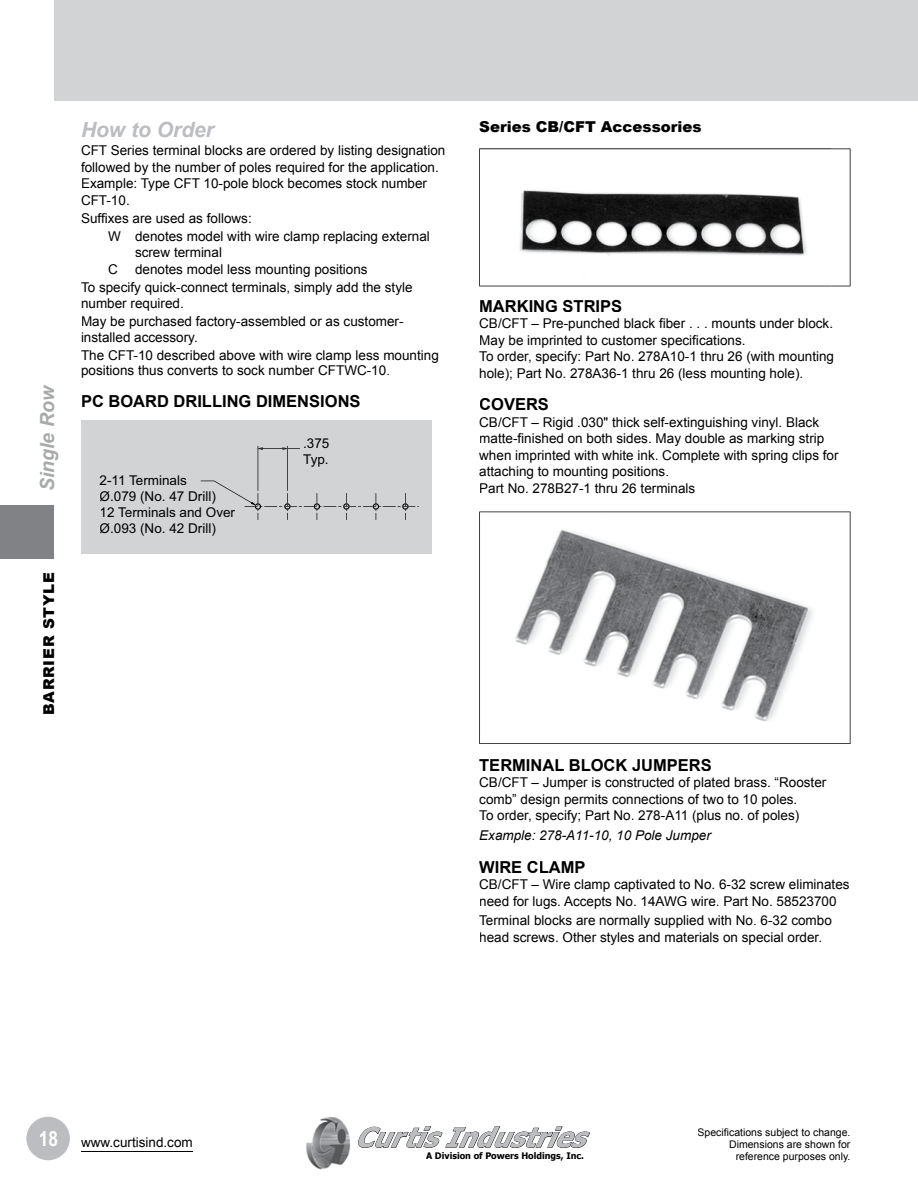
<style>
.page{position:relative;width:918px;height:1188px;background:#fff}
.page>*{position:absolute;margin:0;border:0;box-sizing:border-box;transform-origin:0 0}
.t1{font:italic 700 27px "Tahoma";color:#bcbdc0}
.t2{font:italic 700 21px "Arial";color:#bcbdc0}
.t3{font:700 21px "Arial Narrow";color:#fff}
.t4{font:italic 700 19.5px "Arial";color:#a7a9ac}
.t5{font:700 16.5px "Arial";color:#000}
.t6{font:900 15px "Arial";color:#000}
.t7{font:900 15px "Arial";letter-spacing:.05em;color:#000}
.t8{font:13.5px/16.5px "Arial";color:#000}
.t9{font:italic 13.5px "Arial";color:#000}
.t10{font:10.5px/12px "Arial";color:#000;text-align:right}
.t11{font:700 9px "Tahoma";color:#000}
</style>
<div class="page">
<svg style="left:358px;top:1126px;width:232px;height:22px"></svg>
<hr style="left:81px;top:1151px;width:112px;height:1px;background:#000">
<img style="left:306px;top:1117px;width:45px;height:53px">
<div style="left:55px;top:0;width:863px;height:100px;background:#d1d3d4"></div>
<div style="left:26px;top:1117px;width:44px;height:43px;background:#bcbdc0;border-radius:50%"></div>
<div style="left:0;top:505px;width:54px;height:54px;background:#808285"></div>
<div style="left:81px;top:420px;width:351px;height:134px;background:#d1d3d4"></div>
<svg style="left:125px;top:446px;width:294px;height:74px"></svg>
<svg style="left:831px;top:148px;width:20px;height:138px"></svg>
<img style="left:479px;top:148px;width:352px;height:138px">
<img style="left:479px;top:512px;width:372px;height:232px">
<h3 class="t4" style="left:36px;top:491px;width:108px;rotate:-90deg">Single Row</h3>
<p class="t7" style="left:41px;top:715px;width:144px;rotate:-90deg">BARRIER STYLE</p>
<h2 class="t2" style="left:81px;top:118px;width:135px">How to Order</h2>
<p class="t8" style="left:81px;top:142px;width:366px">CFT Series terminal blocks are ordered by listing designation followed by the number of poles required for the application .<br>Example: Type CFT 10-pole block becomes stock number CFT-10 .</p>
<p class="t8" style="left:108px;top:209px;width:323px;line-height:17.9px;text-indent:-27px">Suffixes are used as follows:<br>W denotes model with wire clamp replacing external</p>
<p class="t8" style="left:135px;top:244px;width:89px">screw terminal</p>
<p class="t8" style="left:108px;top:261px;width:11px">C</p>
<p class="t8" style="left:81px;top:261px;width:333px;line-height:17.9px;text-indent:54px">denotes model less mounting positions<br>To specify quick-connect terminals, simply add the style</p>
<p class="t8" style="left:81px;top:294px;width:324px;line-height:17.9px">number required .<br>May be purchased factory-assembled or as customer-</p>
<p class="t8" style="left:81px;top:328px;width:359px;line-height:17.9px">installed accessory .<br>The CFT-10 described above with wire clamp less mounting</p>
<p class="t8" style="left:81px;top:362px;width:311px">positions thus converts to sock number CFTWC-10 .</p>
<p class="t5" style="left:81px;top:392px;width:281px">PC BOARD DRILLING DIMENSIONS</p>
<p class="t8" style="left:100px;top:472px;width:137px">2-11 Terminals<br>Ø.079 (No. 47 Drill)<br>12 Terminals and Over<br>Ø.093 (No. 42 Drill)</p>
<p class="t8" style="left:303px;top:435px;width:28px">.375<br>Typ.</p>
<p class="t6" style="left:479px;top:119px;width:224px">Series CB/CFT Accessories</p>
<p class="t5" style="left:479px;top:297px;width:145px">MARKING STRIPS</p>
<p class="t8" style="left:479px;top:315px;width:356px">CB/CFT – Pre-punched black fiber . . . mounts under block.<br>May be imprinted to customer specifications.<br>To order, specify: Part No . 278A10-1 thru 26 (with mounting hole); Part No . 278A36-1 thru 26 (less mounting hole) .</p>
<p class="t5" style="left:479px;top:395px;width:71px">COVERS</p>
<p class="t8" style="left:479px;top:414px;width:361px">CB/CFT – Rigid .030" thick self-extinguishing vinyl . Black matte-finished on both sides. May double as marking strip when imprinted with white ink . Complete with spring clips for attaching to mounting positions .<br>Part No . 278B27-1 thru 26 terminals</p>
<p class="t5" style="left:479px;top:756px;width:234px">TERMINAL BLOCK JUMPERS</p>
<p class="t8" style="left:479px;top:774px;width:349px">CB/CFT – Jumper is constructed of plated brass . “Rooster comb” design permits connections of two to 10 poles .<br>To order, specify; Part No . 278-A11 (plus no . of poles)</p>
<p class="t9" style="left:479px;top:828px;width:233px">Example: 278-A11-10, 10 Pole Jumper</p>
<p class="t5" style="left:479px;top:858px;width:108px">WIRE CLAMP</p>
<p class="t8" style="left:479px;top:876px;width:372px">CB/CFT – Wire clamp captivated to No . 6-32 screw eliminates need for lugs . Accepts No . 14AWG wire . Part No . 58523700</p>
<p class="t8" style="left:479px;top:912px;width:354px">Terminal blocks are normally supplied with No . 6-32 combo head screws . Other styles and materials on special order .</p>
<h2 class="t3" style="left:39px;top:1126px;width:21px">18</h2>
<h1 class="t1" style="left:354px;top:1120px;width:246px">CurtisIndustries</h1>
<p class="t11" style="left:426px;top:1150px;width:159px">A Division of Powers Holdings, Inc.</p>
<p class="t8" style="left:81px;top:1134px;width:113px">www .curtisind .com</p>
<p class="t10" style="left:698px;top:1127px;width:154px">Specifications subject to change.<br>Dimensions are shown for reference purposes only .</p>
</div>
